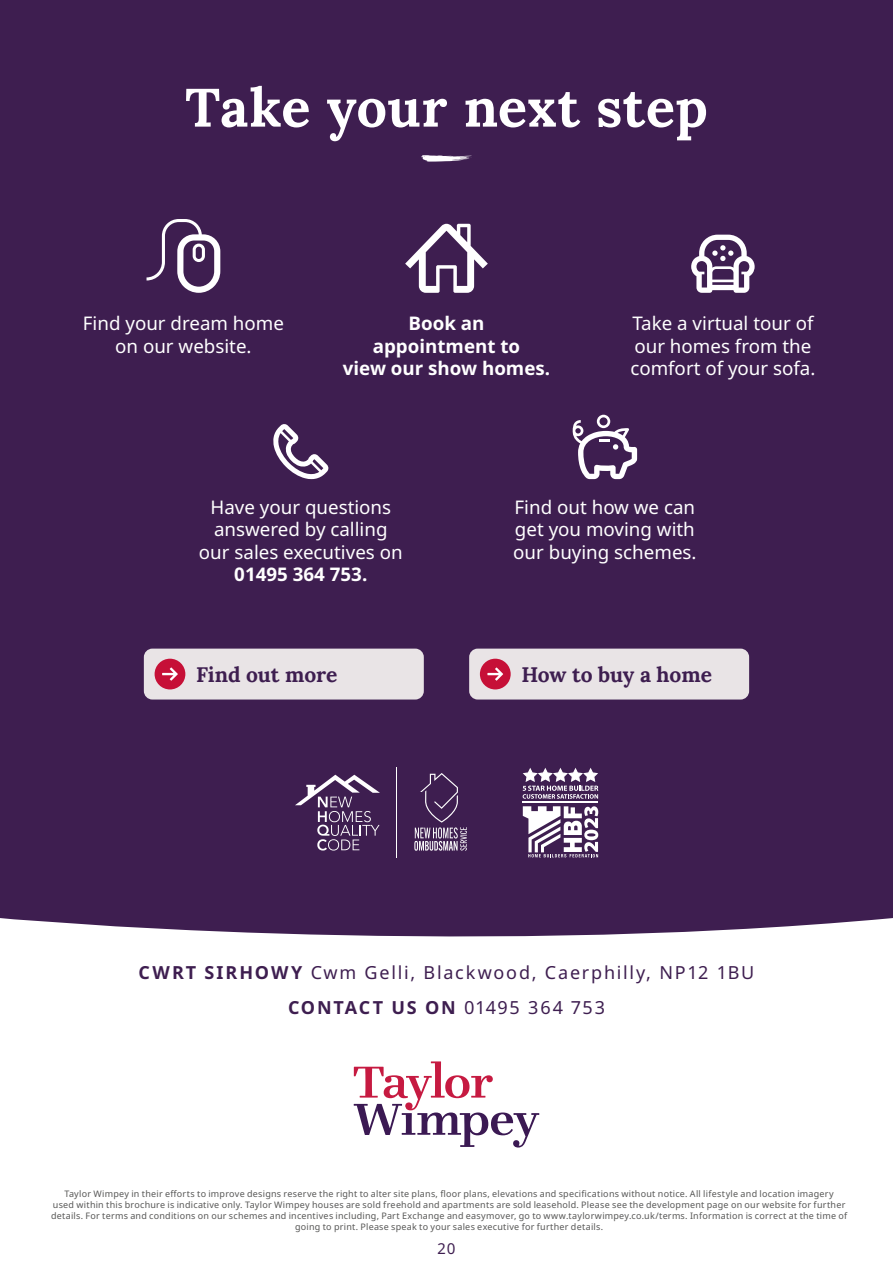
<style>
.page{position:relative;width:893px;height:1263px;background:#fff}
.page>*{position:absolute;margin:0;border:0;box-sizing:border-box;transform-origin:0 0}
.t1{font:700 54px "Lora";letter-spacing:.005em;color:#fff}
.t2{font:700 21px "Lora";color:#3e1e50}
.t3{font:18.75px/22.5px "Noto Sans";color:#fff;text-align:center}
.t4{font:700 18.75px/22.5px "Noto Sans";color:#fff;text-align:center}
.t5{font:18px/35.5px "Noto Sans";letter-spacing:.095em;color:#3e1e50;text-align:center}
.t6{font:15px "Noto Sans";color:#3e1e50}
.t7{font:9px/10.8px "Noto Sans";letter-spacing:.025em;color:#575756;text-align:center}
.s1{font-weight:700}
</style>
<div class="page">
<div style="left:0;top:0;width:893px;height:937px;background:#3e1e50"></div>
<svg style="left:354px;top:1061px;width:185px;height:86px"></svg>
<svg style="left:405px;top:224px;width:83px;height:69px"></svg>
<svg style="left:421px;top:155px;width:51px;height:7px"></svg>
<div style="left:144px;top:649px;width:280px;height:50px;background:#e9e4e6;border-radius:9px"></div>
<div style="left:155px;top:659px;width:30px;height:30px;background:#c61037;border-radius:50%"></div>
<svg style="left:162px;top:667px;width:16px;height:14px"></svg>
<div style="left:469px;top:649px;width:280px;height:50px;background:#e9e4e6;border-radius:9px"></div>
<div style="left:480px;top:659px;width:31px;height:30px;background:#c61037;border-radius:50%"></div>
<svg style="left:487px;top:667px;width:16px;height:14px"></svg>
<hr style="left:523px;top:802px;width:75px;height:1px;background:#fff">
<svg style="left:523px;top:768px;width:75px;height:31px"></svg>
<svg style="left:523px;top:806px;width:75px;height:51px"></svg>
<svg style="left:414px;top:773px;width:53px;height:78px"></svg>
<svg style="left:295px;top:775px;width:85px;height:75px"></svg>
<hr style="left:397px;top:767px;width:1px;height:91px;background:#fff">
<svg style="left:147px;top:219px;width:73px;height:74px"></svg>
<svg style="left:691px;top:235px;width:64px;height:58px"></svg>
<svg style="left:273px;top:424px;width:55px;height:55px"></svg>
<svg style="left:573px;top:415px;width:64px;height:64px"></svg>
<h1 class="t1" style="left:185px;top:66px;width:524px">Take your next step</h1>
<h3 class="t3" style="left:83px;top:313px;width:203px">Find your dream home on our website.</h3>
<h3 class="t3" style="left:630px;top:313px;width:187px;text-align:left">Take a virtual tour of our homes from the comfort of your sofa.</h3>
<h3 class="t4" style="left:343px;top:313px;width:209px">Book an<br>appointment to<br>view our show homes.</h3>
<h3 class="t3" style="left:199px;top:496px;width:205px">Have your questions answered by calling our sales executives on</h3>
<h3 class="t4" style="left:234px;top:564px;width:135px">01495 364 753.</h3>
<h3 class="t3" style="left:513px;top:496px;width:185px;text-align:justify">Find out how we can get you moving with our buying schemes.</h3>
<h2 class="t2" style="left:196px;top:659px;width:143px">Find out more</h2>
<h2 class="t2" style="left:521px;top:659px;width:192px">How to buy a home</h2>
<h3 class="t5" style="left:139px;top:955px;width:617px"><span class="s1">CWRT SIRHOWY</span> Cwm Gelli, Blackwood, Caerphilly, NP12 1BU<br><span class="s1">CONTACT US ON</span> 01495 364 753</h3>
<p class="t7" style="left:51px;top:1189px;width:798px">Taylor Wimpey in their efforts to improve designs reserve the right to alter site plans, floor plans, elevations and specifications without notice. All lifestyle and location imagery<br>used within this brochure is indicative only. Taylor Wimpey houses are sold freehold and apartments are sold leasehold. Please see the development page on our website for further details. For terms and conditions on our schemes and incentives including, Part Exchange and easymover, go to www.taylorwimpey.co.uk/terms. Information is correct at the time of going to print. Please speak to your sales executive for further details.</p>
<h3 class="t6" style="left:437px;top:1237px;width:20px">20</h3>
</div>
